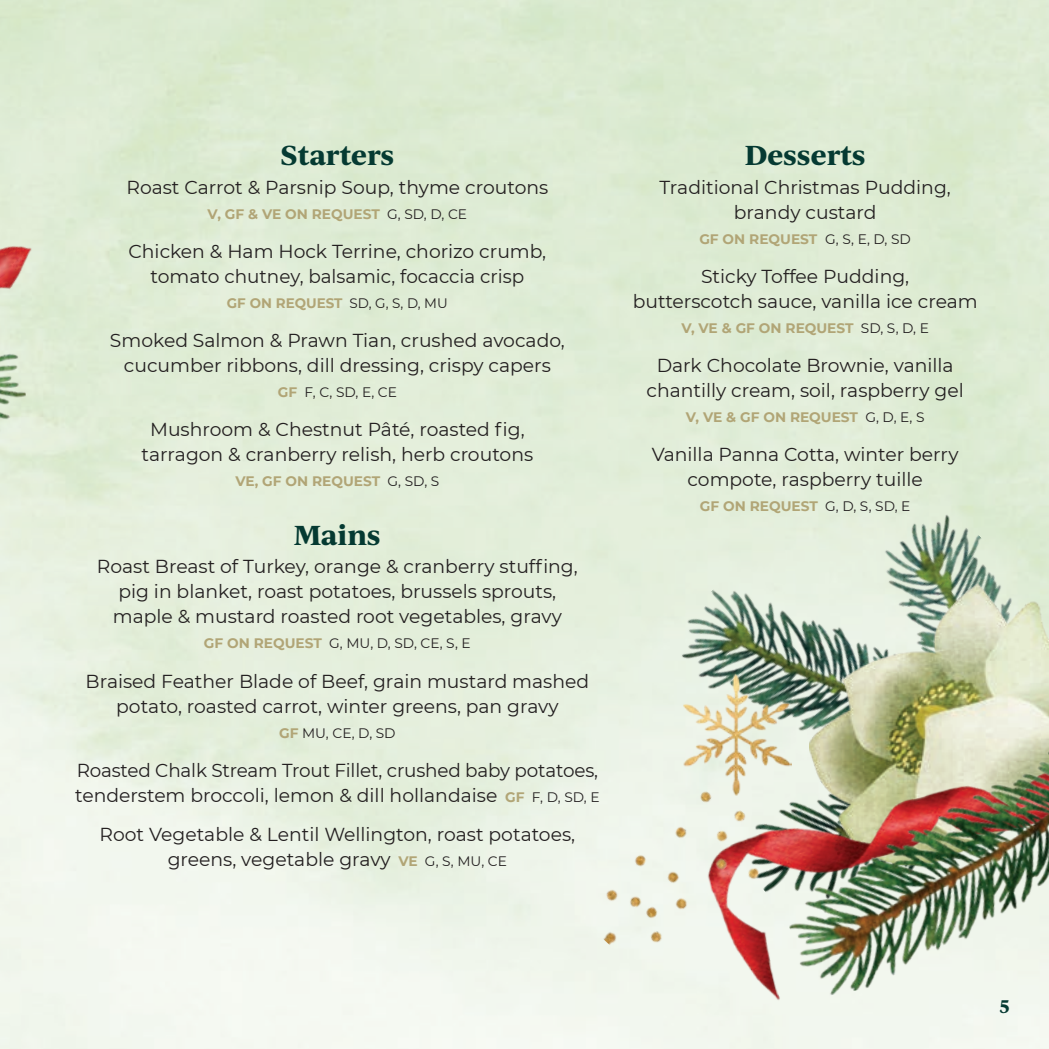
<style>
.page{position:relative;width:1049px;height:1049px;background:#fff}
.page>*{position:absolute;margin:0;border:0;box-sizing:border-box;transform-origin:0 0}
.Body_Subs{font:700 26.25px "Ivy Journal";color:#053a32}
.Body___Menu{font:18.75px/25px "Montserrat";color:#231f20;text-align:center}
.Body_Subs-2{font:700 17.5px "Ivy Journal";color:#053a32}
.Body___Menu-2{font:700 13.75px "Montserrat";color:#b1a576}
.Body___Menu-3{font:13.75px "Montserrat";color:#231f20}
.s1{font-weight:400;color:#231f20}
.s2{font-weight:700;color:#b1a576}
.s3{font-weight:700;font-size:13.75px;color:#b1a576}
.s4{font-size:13.75px}
</style>
<div class="page">
<img style="left:0;top:323px;width:37px;height:153px">
<img style="left:592px;top:433px;width:457px;height:616px">
<img style="left:0;top:192px;width:60px;height:131px">
<img style="left:809px;top:583px;width:240px;height:92px">
<div style="left:690px;top:998px;width:359px;height:18px;background:#f2f7ee"></div>
<img style="left:752px;top:675px;width:297px;height:326px">
<img style="left:682px;top:673px;width:109px;height:97px">
<img style="left:569px;top:770px;width:226px;height:228px">
<p class="Body_Subs" style="left:281px;top:136px;width:114px">Starters</p>
<p class="Body___Menu" style="left:126px;top:174px;width:423px">Roast Carrot &amp; Parsnip Soup, thyme croutons</p>
<p class="Body___Menu-2" style="left:208px;top:204px;width:261px">V, GF &amp; VE ON REQUEST <span class="s1">G, SD, D, CE</span></p>
<p class="Body___Menu" style="left:128px;top:238px;width:419px">Chicken &amp; Ham Hock Terrine, chorizo crumb, tomato chutney, balsamic, focaccia crisp</p>
<p class="Body___Menu-2" style="left:227px;top:293px;width:222px">GF ON REQUEST <span class="s1">SD, G, S, D, MU</span></p>
<p class="Body___Menu" style="left:110px;top:327px;width:456px">Smoked Salmon &amp; Prawn Tian, crushed avocado, cucumber ribbons, dill dressing, crispy capers</p>
<p class="Body___Menu-3" style="left:278px;top:383px;width:121px"><span class="s2">GF</span> F, C, SD, E, CE</p>
<p class="Body___Menu" style="left:141px;top:417px;width:393px">Mushroom &amp; Chestnut Pâté, roasted fig, tarragon &amp; cranberry relish, herb croutons</p>
<p class="Body___Menu-2" style="left:235px;top:472px;width:205px">VE, GF ON REQUEST <span class="s1">G, SD, S</span></p>
<p class="Body_Subs" style="left:294px;top:515px;width:88px">Mains</p>
<p class="Body___Menu" style="left:97px;top:553px;width:482px">Roast Breast of Turkey, orange &amp; cranberry stuffing, pig in blanket, roast potatoes, brussels sprouts, maple &amp; mustard roasted root vegetables, gravy</p>
<p class="Body___Menu-3" style="left:204px;top:634px;width:268px"><span class="s2">GF ON REQUEST</span> G, MU, D, SD, CE, S, E</p>
<p class="Body___Menu" style="left:86px;top:668px;width:505px">Braised Feather Blade of Beef, grain mustard mashed potato, roasted carrot, winter greens, pan gravy</p>
<p class="Body___Menu-3" style="left:279px;top:723px;width:118px"><span class="s2">GF</span> MU, CE, D, SD</p>
<p class="Body___Menu" style="left:75px;top:757px;width:526px;text-align:left">Roasted Chalk Stream Trout Fillet, crushed baby potatoes, tenderstem broccoli, lemon &amp; dill hollandaise <span class="s3">GF</span> <span class="s4">F, D, SD, E</span></p>
<p class="Body___Menu" style="left:100px;top:821px;width:477px">Root Vegetable &amp; Lentil Wellington, roast potatoes, greens, vegetable gravy <span class="s3">VE</span> <span class="s4">G, S, MU, CE</span></p>
<p class="Body_Subs" style="left:745px;top:136px;width:122px">Desserts</p>
<p class="Body___Menu" style="left:659px;top:174px;width:293px">Traditional Christmas Pudding, brandy custard</p>
<p class="Body___Menu-2" style="left:699px;top:229px;width:213px">GF ON REQUEST <span class="s1">G, S, E, D, SD</span></p>
<p class="Body___Menu" style="left:633px;top:263px;width:346px">Sticky Toffee Pudding,<br>butterscotch sauce, vanilla ice cream</p>
<p class="Body___Menu-2" style="left:681px;top:318px;width:249px">V, VE &amp; GF ON REQUEST <span class="s1">SD, S, D, E</span></p>
<p class="Body___Menu" style="left:646px;top:352px;width:319px">Dark Chocolate Brownie, vanilla chantilly cream, soil, raspberry gel</p>
<p class="Body___Menu-2" style="left:686px;top:407px;width:240px">V, VE &amp; GF ON REQUEST <span class="s1">G, D, E, S</span></p>
<p class="Body___Menu" style="left:652px;top:442px;width:308px">Vanilla Panna Cotta, winter berry compote, raspberry tuille</p>
<p class="Body___Menu-2" style="left:700px;top:497px;width:212px">GF ON REQUEST <span class="s1">G, D, S, SD, E</span></p>
<p class="Body_Subs-2" style="left:999px;top:993px;width:12px">5</p>
</div>
